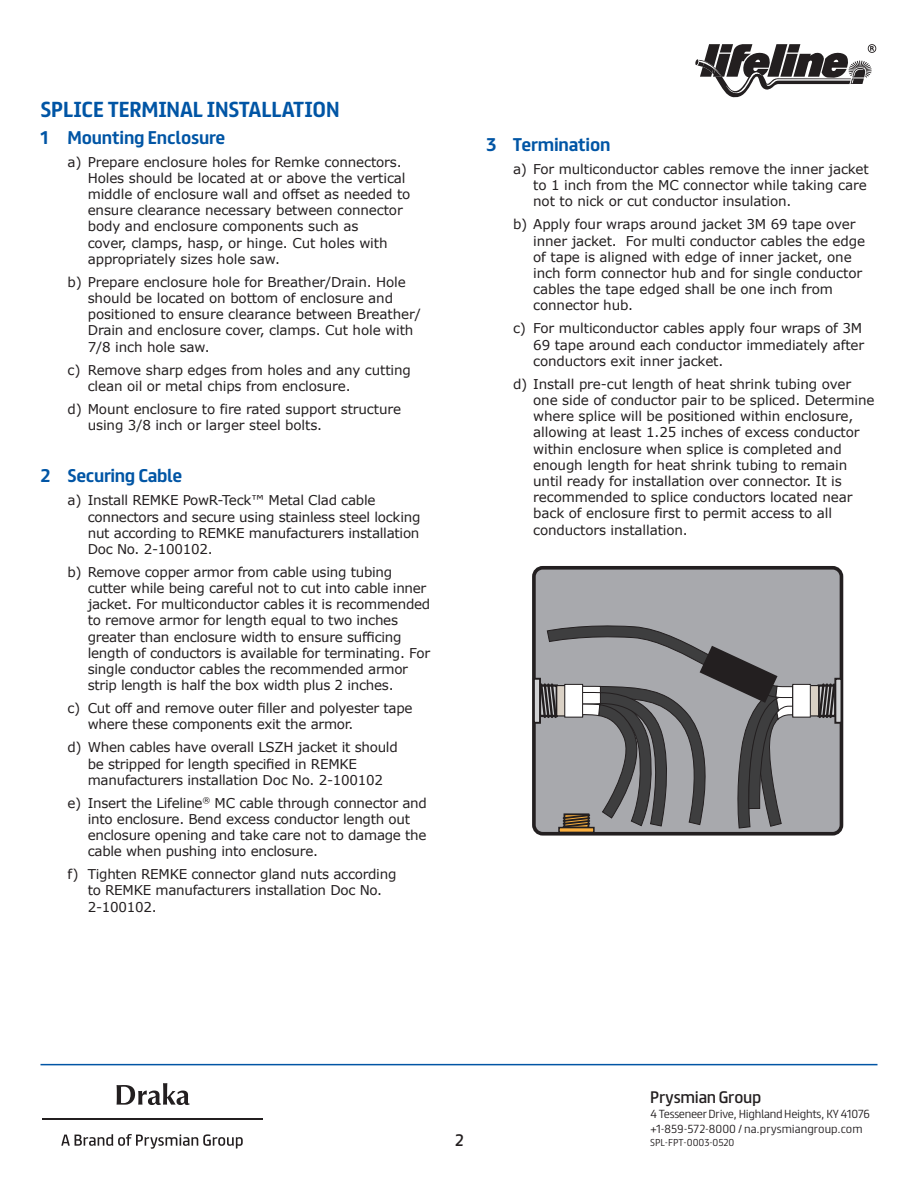
<style>
.page{position:relative;width:918px;height:1188px;background:#fff}
.page>*{position:absolute;margin:0;border:0;box-sizing:border-box;transform-origin:0 0}
.body{font:700 19.5px "FS Truman";letter-spacing:-.01em;color:#0155a5}
.body-2{font:700 16.5px "FS Truman";letter-spacing:-.01em;color:#0155a5}
._8_Intro_text{font:15px "FS Truman";letter-spacing:-.02em;color:#231f20}
.body-3{font:13.5px/16.2px "Verdana";letter-spacing:-.01em;color:#231f20}
._8_Intro_text-2{font:300 10.5px "FS Truman";letter-spacing:-.025em;color:#231f20}
._8_Intro_text-3{font:300 10.5px "FS Truman";letter-spacing:.005em;color:#231f20}
.t1{font:300 9px "FS Truman";color:#231f20}
</style>
<div class="page">
<hr style="left:42px;top:1119px;width:221px;height:1px;background:#231f20">
<svg style="left:61px;top:1134px;width:182px;height:15px"></svg>
<svg style="left:117px;top:1083px;width:73px;height:22px"></svg>
<hr style="left:40px;top:1064px;width:838px;height:1px;background:#0155a5">
<svg style="left:695px;top:44px;width:181px;height:54px"></svg>
<div style="left:534px;top:568px;width:307px;height:266px;background:#a8a9ad;border-radius:9px"></div>
<div style="left:532px;top:566px;width:311px;height:270px;border:4px solid #231f20;border-radius:9px"></div>
<div style="left:534px;top:679px;width:6px;height:44px;background:#d1d2d4"></div>
<div style="left:533px;top:678px;width:8px;height:46px;border:2px solid #231f20"></div>
<div style="left:835px;top:679px;width:6px;height:44px;background:#d1d2d4"></div>
<div style="left:834px;top:678px;width:8px;height:46px;border:2px solid #231f20"></div>
<svg style="left:817px;top:682px;width:20px;height:38px"></svg>
<div style="left:793px;top:686px;width:26px;height:30px;background:#dad1c5"></div>
<div style="left:792px;top:685px;width:27px;height:32px;border:1px solid #231f20"></div>
<div style="left:793px;top:684px;width:17px;height:33px;background:#fff"></div>
<div style="left:792px;top:684px;width:19px;height:34px;border:1px solid #231f20"></div>
<div style="left:558px;top:827px;width:37px;height:6px;border:2px solid #231f20"></div>
<svg style="left:539px;top:625px;width:267px;height:204px"></svg>
<p class="body" style="left:40px;top:93px;width:301px">SPLICE TERMINAL INSTALLATION</p>
<p class="body-2" style="left:40px;top:123px;width:187px">1 Mounting Enclosure</p>
<p class="body-3" style="left:88px;top:154px;width:324px;text-indent:-20px">a) Prepare enclosure holes for Remke connectors.<br>Holes should be located at or above the vertical middle of enclosure wall and offset as needed to ensure clearance necessary between connector body and enclosure components such as<br>cover, clamps, hasp, or hinge. Cut holes with appropriately sizes hole saw.</p>
<p class="body-3" style="left:88px;top:274px;width:335px;text-indent:-20px">b) Prepare enclosure hole for Breather/Drain. Hole should be located on bottom of enclosure and positioned to ensure clearance between Breather/ Drain and enclosure cover, clamps. Cut hole with 7/8 inch hole saw.</p>
<p class="body-3" style="left:88px;top:361px;width:325px;text-indent:-20px">c) Remove sharp edges from holes and any cutting clean oil or metal chips from enclosure.</p>
<p class="body-3" style="left:88px;top:401px;width:315px;text-indent:-20px">d) Mount enclosure to fire rated support structure using 3/8 inch or larger steel bolts.</p>
<p class="body-2" style="left:40px;top:462px;width:144px">2 Securing Cable</p>
<p class="body-3" style="left:88px;top:492px;width:334px;text-indent:-20px">a) Install REMKE PowR-Teck™ Metal Clad cable connectors and secure using stainless steel locking nut according to REMKE manufacturers installation Doc No. 2-100102.</p>
<p class="body-3" style="left:88px;top:564px;width:344px;text-indent:-20px">b) Remove copper armor from cable using tubing cutter while being careful not to cut into cable inner jacket. For multiconductor cables it is recommended to remove armor for length equal to two inches greater than enclosure width to ensure sufficing length of conductors is available for terminating. For single conductor cables the recommended armor strip length is half the box width plus 2 inches.</p>
<p class="body-3" style="left:88px;top:700px;width:326px;text-indent:-20px">c) Cut off and remove outer filler and polyester tape where these components exit the armor.</p>
<p class="body-3" style="left:88px;top:739px;width:312px;text-indent:-20px">d) When cables have overall LSZH jacket it should be stripped for length specified in REMKE manufacturers installation Doc No. 2-100102</p>
<p class="body-3" style="left:88px;top:795px;width:341px;text-indent:-20px">e) Insert the Lifeline<sup>®</sup> MC cable through connector and into enclosure. Bend excess conductor length out enclosure opening and take care not to damage the cable when pushing into enclosure.</p>
<p class="body-3" style="left:88px;top:866px;width:310px;text-indent:-20px">f) Tighten REMKE connector gland nuts according to REMKE manufacturers installation Doc No.<br>2-100102.</p>
<p class="body-2" style="left:486px;top:130px;width:126px">3 Termination</p>
<p class="body-3" style="left:533px;top:161px;width:337px;text-indent:-20px">a) For multiconductor cables remove the inner jacket to 1 inch from the MC connector while taking care not to nick or cut conductor insulation.</p>
<p class="body-3" style="left:533px;top:216px;width:333px;text-indent:-20px">b) Apply four wraps around jacket 3M 69 tape over inner jacket. For multi conductor cables the edge of tape is aligned with edge of inner jacket, one inch form connector hub and for single conductor cables the tape edged shall be one inch from connector hub.</p>
<p class="body-3" style="left:533px;top:320px;width:332px;text-indent:-20px">c) For multiconductor cables apply four wraps of 3M<br>69 tape around each conductor immediately after conductors exit inner jacket.</p>
<p class="body-3" style="left:533px;top:376px;width:343px;text-indent:-20px">d) Install pre-cut length of heat shrink tubing over one side of conductor pair to be spliced. Determine where splice will be positioned within enclosure, allowing at least 1.25 inches of excess conductor within enclosure when splice is completed and enough length for heat shrink tubing to remain until ready for installation over connector. It is recommended to splice conductors located near back of enclosure first to permit access to all conductors installation.</p>
<p class="_8_Intro_text" style="left:455px;top:1127px;width:10px">2</p>
<p class="_8_Intro_text" style="left:650px;top:1084px;width:113px">Prysmian Group</p>
<p class="_8_Intro_text-2" style="left:650px;top:1104px;width:221px">4 Tesseneer Drive, Highland Heights, KY 41076</p>
<p class="_8_Intro_text-3" style="left:650px;top:1119px;width:214px">+1-859-572-8000 / na.prysmiangroup.com</p>
<p class="t1" style="left:650px;top:1135px;width:86px">SPL-FPT-0003-0520</p>
</div>
